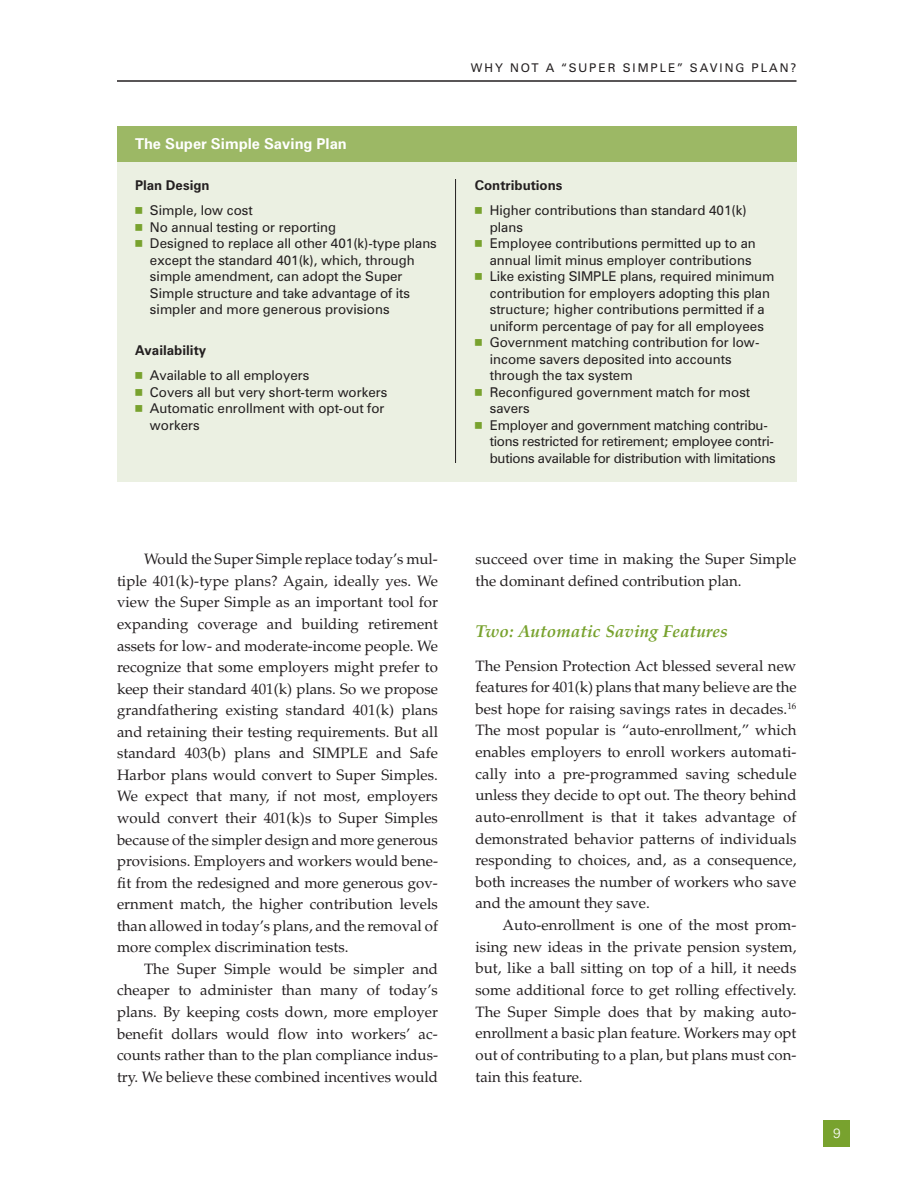
<style>
.page{position:relative;width:918px;height:1188px;background:#fff}
.page>*{position:absolute;margin:0;border:0;box-sizing:border-box;transform-origin:0 0}
.t1{font:italic 700 17.25px "Palatino";color:#78a22e}
.t2{font:15px/21.6px "Palatino";letter-spacing:.005em;color:#231f20}
.t3{font:700 15px "Zurich BT";color:#fff}
.t4{font:13.5px/16.5px "Zurich BT";color:#231f20}
.t5{font:700 13.5px "Zurich BT";color:#231f20}
.t6{font:300 13.5px "Univers";color:#fff}
.t7{font:12px "Zurich BT";letter-spacing:.165em;color:#231f20}
.s1{font-family:"Universal Newswith Comm Pi";color:#78a22e}
</style>
<div class="page">
<div style="left:117px;top:126px;width:679px;height:356px;background:#ebf0e2"></div>
<hr style="left:117px;top:80px;width:679px;height:2px;background:#231f20">
<div style="left:824px;top:1120px;width:26px;height:28px;background:#78a22e"></div>
<div style="left:117px;top:126px;width:679px;height:36px;background:#9cb865"></div>
<hr style="left:455px;top:179px;width:1px;height:284px;background:#231f20">
<p class="t3" style="left:135px;top:138px;width:213px">The Super Simple Saving Plan</p>
<p class="t5" style="left:135px;top:180px;width:76px">Plan Design</p>
<p class="t4" style="left:135px;top:204px;width:119px"><span class="s1">-</span> Simple, low cost</p>
<p class="t4" style="left:135px;top:220px;width:203px"><span class="s1">-</span> No annual testing or reporting</p>
<p class="t4" style="left:150px;top:237px;width:288px;text-indent:-15px"><span class="s1">-</span> Designed to replace all other 401(k)-type plans except the standard 401(k), which, through simple amendment, can adopt the Super Simple structure and take advantage of its simpler and more generous provisions</p>
<p class="t5" style="left:135px;top:345px;width:73px">Availability</p>
<p class="t4" style="left:135px;top:369px;width:176px"><span class="s1">-</span> Available to all employers</p>
<p class="t4" style="left:135px;top:385px;width:254px"><span class="s1">-</span> Covers all but very short-term workers</p>
<p class="t4" style="left:150px;top:402px;width:236px;text-indent:-15px"><span class="s1">-</span> Automatic enrollment with opt-out for workers</p>
<p class="t7" style="left:471px;top:63px;width:327px">WHY NOT A “SUPER SIMPLE” SAVING PLAN?</p>
<p class="t5" style="left:475px;top:180px;width:89px">Contributions</p>
<p class="t4" style="left:490px;top:204px;width:258px;text-indent:-15px"><span class="s1">-</span> Higher contributions than standard 401(k) plans</p>
<p class="t4" style="left:490px;top:237px;width:268px;text-indent:-15px"><span class="s1">-</span> Employee contributions permitted up to an annual limit minus employer contributions</p>
<p class="t4" style="left:490px;top:270px;width:286px;text-indent:-15px"><span class="s1">-</span> Like existing SIMPLE plans, required minimum contribution for employers adopting this plan structure; higher contributions permitted if a uniform percentage of pay for all employees</p>
<p class="t4" style="left:490px;top:336px;width:271px;text-indent:-15px"><span class="s1">-</span> Government matching contribution for low&shy;income savers deposited into accounts through the tax system</p>
<p class="t4" style="left:490px;top:385px;width:262px;text-indent:-15px"><span class="s1">-</span> Reconfigured government match for most savers</p>
<p class="t4" style="left:490px;top:418px;width:288px;text-indent:-15px"><span class="s1">-</span> Employer and government matching contribu&shy;tions restricted for retirement; employee contri&shy;butions available for distribution with limitations</p>
<p class="t2" style="left:144px;top:550px;width:295px">Would the Super Simple replace today’s mul-</p>
<p class="t2" style="left:117px;top:572px;width:323px">tiple 401(k)-type plans? Again, ideally yes. We</p>
<p class="t2" style="left:117px;top:593px;width:323px">view the Super Simple as an important tool for</p>
<p class="t2" style="left:117px;top:615px;width:323px">expanding coverage and building retirement</p>
<p class="t2" style="left:117px;top:636px;width:323px">assets for low- and moderate-income people. We</p>
<p class="t2" style="left:117px;top:658px;width:323px">recognize that some employers might prefer to</p>
<p class="t2" style="left:117px;top:680px;width:323px">keep their standard 401(k) plans. So we propose</p>
<p class="t2" style="left:117px;top:701px;width:323px">grandfathering existing standard 401(k) plans</p>
<p class="t2" style="left:117px;top:723px;width:323px">and retaining their testing requirements. But all</p>
<p class="t2" style="left:117px;top:744px;width:323px">standard 403(b) plans and SIMPLE and Safe</p>
<p class="t2" style="left:117px;top:766px;width:323px">Harbor plans would convert to Super Simples.</p>
<p class="t2" style="left:117px;top:787px;width:323px">We expect that many, if not most, employers</p>
<p class="t2" style="left:117px;top:809px;width:323px">would convert their 401(k)s to Super Simples</p>
<p class="t2" style="left:117px;top:830px;width:322px">because of the simpler design and more generous</p>
<p class="t2" style="left:117px;top:852px;width:323px">provisions. Employers and workers would bene-</p>
<p class="t2" style="left:117px;top:874px;width:322px">fit from the redesigned and more generous gov-</p>
<p class="t2" style="left:117px;top:895px;width:322px">ernment match, the higher contribution levels</p>
<p class="t2" style="left:117px;top:917px;width:323px">than allowed in today’s plans, and the removal of</p>
<p class="t2" style="left:117px;top:938px;width:233px">more complex discrimination tests.</p>
<p class="t2" style="left:144px;top:960px;width:295px">The Super Simple would be simpler and</p>
<p class="t2" style="left:117px;top:981px;width:322px">cheaper to administer than many of today’s</p>
<p class="t2" style="left:117px;top:1003px;width:322px">plans. By keeping costs down, more employer</p>
<p class="t2" style="left:117px;top:1024px;width:322px">benefit dollars would flow into workers’ ac-</p>
<p class="t2" style="left:117px;top:1046px;width:323px">counts rather than to the plan compliance indus-</p>
<p class="t2" style="left:117px;top:1068px;width:322px">try. We believe these combined incentives would</p>
<p class="t2" style="left:476px;top:550px;width:322px">succeed over time in making the Super Simple the dominant defined contribution plan.</p>
<p class="t1" style="left:476px;top:624px;width:254px">Two: Automatic Saving Features</p>
<p class="t2" style="left:476px;top:656px;width:323px">The Pension Protection Act blessed several new</p>
<p class="t2" style="left:476px;top:678px;width:323px">features for 401(k) plans that many believe are the</p>
<p class="t2" style="left:476px;top:700px;width:322px">best hope for raising savings rates in decades.<sup>16</sup></p>
<p class="t2" style="left:476px;top:721px;width:323px">The most popular is “auto-enrollment,” which</p>
<p class="t2" style="left:476px;top:743px;width:323px">enables employers to enroll workers automati-</p>
<p class="t2" style="left:476px;top:765px;width:323px">cally into a pre-programmed saving schedule</p>
<p class="t2" style="left:476px;top:786px;width:323px">unless they decide to opt out. The theory behind</p>
<p class="t2" style="left:476px;top:808px;width:323px">auto-enrollment is that it takes advantage of</p>
<p class="t2" style="left:476px;top:829px;width:323px">demonstrated behavior patterns of individuals</p>
<p class="t2" style="left:476px;top:851px;width:323px">responding to choices, and, as a consequence,</p>
<p class="t2" style="left:476px;top:873px;width:323px">both increases the number of workers who save</p>
<p class="t2" style="left:476px;top:894px;width:176px">and the amount they save.</p>
<p class="t2" style="left:502px;top:916px;width:296px">Auto-enrollment is one of the most prom-</p>
<p class="t2" style="left:476px;top:938px;width:323px">ising new ideas in the private pension system,</p>
<p class="t2" style="left:476px;top:959px;width:323px">but, like a ball sitting on top of a hill, it needs</p>
<p class="t2" style="left:476px;top:981px;width:323px">some additional force to get rolling effectively.</p>
<p class="t2" style="left:476px;top:1002px;width:323px">The Super Simple does that by making auto-</p>
<p class="t2" style="left:476px;top:1024px;width:323px">enrollment a basic plan feature. Workers may opt</p>
<p class="t2" style="left:476px;top:1046px;width:323px">out of contributing to a plan, but plans must con-</p>
<p class="t2" style="left:476px;top:1067px;width:109px">tain this feature.</p>
<p class="t6" style="left:833px;top:1128px;width:9px">9</p>
</div>
